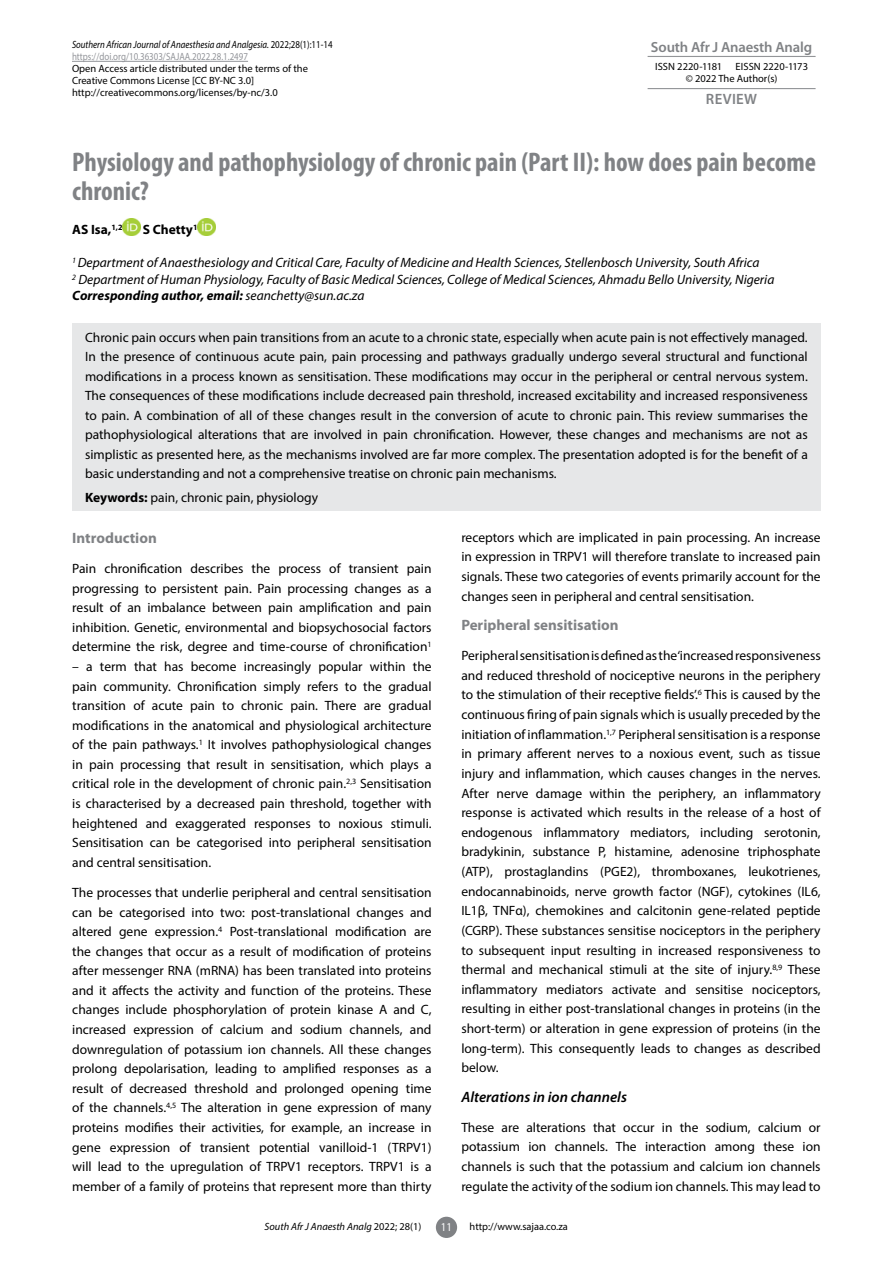
<style>
.page{position:relative;width:893px;height:1263px;background:#fff}
.page>*{position:absolute;margin:0;border:0;box-sizing:border-box;transform-origin:0 0}
.t1{font:700 condensed 27px/28.5px "Myriad Pro";color:#808285}
.t2{font:700 15px "Myriad Pro";color:#808285}
.t3{font:italic 600 15px "Myriad Pro";color:#000}
.t4{font:600 15px "Myriad Pro";letter-spacing:.02em;color:#808285}
.t5{font:600 14.7px "Myriad Pro";letter-spacing:-.01em;color:#808285}
.t6{font:13.5px/19.6px "Myriad Pro";color:#000;text-align:justify}
.t7{font:italic 13.5px/16.5px "Myriad Pro";color:#000}
.t8{font:700 13.5px "Myriad Pro";color:#000}
.t9{font:12px "Myriad Pro";color:#fff;scale:.9 1}
.t10{font:10.5px/12px "Myriad Pro";color:#000}
.t11{font:italic 10.5px/12px "Myriad Pro";color:#000;scale:.85 1}
.t12{font:italic 10.5px "Myriad Pro";color:#000}
.s1{font-style:normal}
.s2{font-style:normal;color:#93959a}
.s3{font-weight:700}
</style>
<div class="page">
<div style="left:436px;top:1217px;width:21px;height:21px;background:#808285;border-radius:50%"></div>
<hr style="left:72px;top:61px;width:176px;height:1px;background:#93959a">
<hr style="left:648px;top:56px;width:168px;height:1px;background:#939598">
<hr style="left:648px;top:88px;width:168px;height:1px;background:#939598">
<div style="left:72px;top:323px;width:748px;height:187px;background:#e6e7e8"></div>
<img style="left:123px;top:218px;width:17px;height:18px">
<img style="left:197px;top:218px;width:18px;height:18px">
<p class="t11" style="left:72px;top:39px;width:308px">Southern African Journal of Anaesthesia and Analgesia. <span class="s1">2022;28(1):11-14 </span><span class="s2">https://doi.org/10.36303/SAJAA.2022.28.1.2497</span></p>
<p class="t10" style="left:72px;top:63px;width:237px">Open Access article distributed under the terms of the<br>Creative Commons License [CC BY-NC 3.0] http://creativecommons.org/licenses/by-nc/3.0</p>
<p class="t5" style="left:651px;top:37px;width:163px">South Afr J Anaesth Analg</p>
<p class="t10" style="left:655px;top:60px;width:69px">ISSN 2220-1181</p>
<p class="t10" style="left:686px;top:60px;width:124px;text-indent:50px">EISSN 2220-1173 © 2022 The Author(s)</p>
<p class="t4" style="left:706px;top:90px;width:53px">REVIEW</p>
<h1 class="t1" style="left:72px;top:147px;width:745px">Physiology and pathophysiology of chronic pain (Part II): how does pain become chronic?</h1>
<p class="t8" style="left:72px;top:221px;width:52px">AS Isa,<sup>1,2</sup></p>
<p class="t8" style="left:143px;top:221px;width:56px">S Chetty<sup>1</sup></p>
<p class="t7" style="left:72px;top:254px;width:704px"><sup>1</sup> Department of Anaesthesiology and Critical Care, Faculty of Medicine and Health Sciences, Stellenbosch University, South Africa<br><sup>2</sup> Department of Human Physiology, Faculty of Basic Medical Sciences, College of Medical Sciences, Ahmadu Bello University, Nigeria<br><span class="s3">Corresponding author, email:</span> seanchetty@sun.ac.za</p>
<p class="t6" style="left:85px;top:327px;width:724px">Chronic pain occurs when pain transitions from an acute to a chronic state, especially when acute pain is not effectively managed.<br>In the presence of continuous acute pain, pain processing and pathways gradually undergo several structural and functional modifications in a process known as sensitisation. These modifications may occur in the peripheral or central nervous system.<br>The consequences of these modifications include decreased pain threshold, increased excitability and increased responsiveness to pain. A combination of all of these changes result in the conversion of acute to chronic pain. This review summarises the pathophysiological alterations that are involved in pain chronification. However, these changes and mechanisms are not as simplistic as presented here, as the mechanisms involved are far more complex. The presentation adopted is for the benefit of a basic understanding and not a comprehensive treatise on chronic pain mechanisms.</p>
<p class="t6" style="left:85px;top:487px;width:235px"><span class="s3">Keywords:</span> pain, chronic pain, physiology</p>
<p class="t2" style="left:72px;top:528px;width:86px">Introduction</p>
<p class="t6" style="left:72px;top:558px;width:361px">Pain chronification describes the process of transient pain progressing to persistent pain. Pain processing changes as a result of an imbalance between pain amplification and pain inhibition. Genetic, environmental and biopsychosocial factors determine the risk, degree and time-course of chronification<sup>1</sup></p>
<p class="t6" style="left:72px;top:656px;width:361px">– a term that has become increasingly popular within the pain community. Chronification simply refers to the gradual transition of acute pain to chronic pain. There are gradual modifications in the anatomical and physiological architecture of the pain pathways.<sup>1</sup> It involves pathophysiological changes in pain processing that result in sensitisation, which plays a critical role in the development of chronic pain.<sup>2,3</sup> Sensitisation is characterised by a decreased pain threshold, together with heightened and exaggerated responses to noxious stimuli.<br>Sensitisation can be categorised into peripheral sensitisation and central sensitisation.</p>
<p class="t6" style="left:72px;top:882px;width:361px">The processes that underlie peripheral and central sensitisation can be categorised into two: post-translational changes and altered gene expression.<sup>4</sup> Post-translational modification are the changes that occur as a result of modification of proteins after messenger RNA (mRNA) has been translated into proteins and it affects the activity and function of the proteins. These changes include phosphorylation of protein kinase A and C, increased expression of calcium and sodium channels, and downregulation of potassium ion channels. All these changes prolong depolarisation, leading to amplified responses as a result of decreased threshold and prolonged opening time of the channels.<sup>4,5</sup> The alteration in gene expression of many proteins modifies their activities, for example, an increase in gene expression of transient potential vanilloid-1 (TRPV1) will lead to the upregulation of TRPV1 receptors. TRPV1 is a member of a family of proteins that represent more than thirty</p>
<p class="t6" style="left:461px;top:527px;width:361px">receptors which are implicated in pain processing. An increase in expression in TRPV1 will therefore translate to increased pain signals. These two categories of events primarily account for the changes seen in peripheral and central sensitisation.</p>
<p class="t2" style="left:461px;top:615px;width:159px">Peripheral sensitisation</p>
<p class="t6" style="left:461px;top:646px;width:361px">Peripheral sensitisation is defined as the ‘increased responsiveness and reduced threshold of nociceptive neurons in the periphery to the stimulation of their receptive fields’.<sup>6</sup> This is caused by the continuous firing of pain signals which is usually preceded by the initiation of inflammation.<sup>1,7</sup> Peripheral sensitisation is a response in primary afferent nerves to a noxious event, such as tissue injury and inflammation, which causes changes in the nerves.<br>After nerve damage within the periphery, an inflammatory response is activated which results in the release of a host of endogenous inflammatory mediators, including serotonin, bradykinin, substance P, histamine, adenosine triphosphate (ATP), prostaglandins (PGE2), thromboxanes, leukotrienes, endocannabinoids, nerve growth factor (NGF), cytokines (IL6, IL1β, TNFα), chemokines and calcitonin gene-related peptide (CGRP). These substances sensitise nociceptors in the periphery to subsequent input resulting in increased responsiveness to thermal and mechanical stimuli at the site of injury.<sup>8,9</sup> These inflammatory mediators activate and sensitise nociceptors, resulting in either post-translational changes in proteins (in the short-term) or alteration in gene expression of proteins (in the long-term). This consequently leads to changes as described below.</p>
<p class="t3" style="left:461px;top:1087px;width:167px">Alterations in ion channels</p>
<p class="t6" style="left:461px;top:1117px;width:361px">These are alterations that occur in the sodium, calcium or potassium ion channels. The interaction among these ion channels is such that the potassium and calcium ion channels regulate the activity of the sodium ion channels. This may lead to</p>
<p class="t12" style="left:265px;top:1220px;width:158px">South Afr J Anaesth Analg <span class="s1">2022; 28(1)</span></p>
<p class="t9" style="left:441px;top:1220px;width:14px">11</p>
<p class="t10" style="left:470px;top:1220px;width:100px">http://www.sajaa.co.za</p>
</div>
